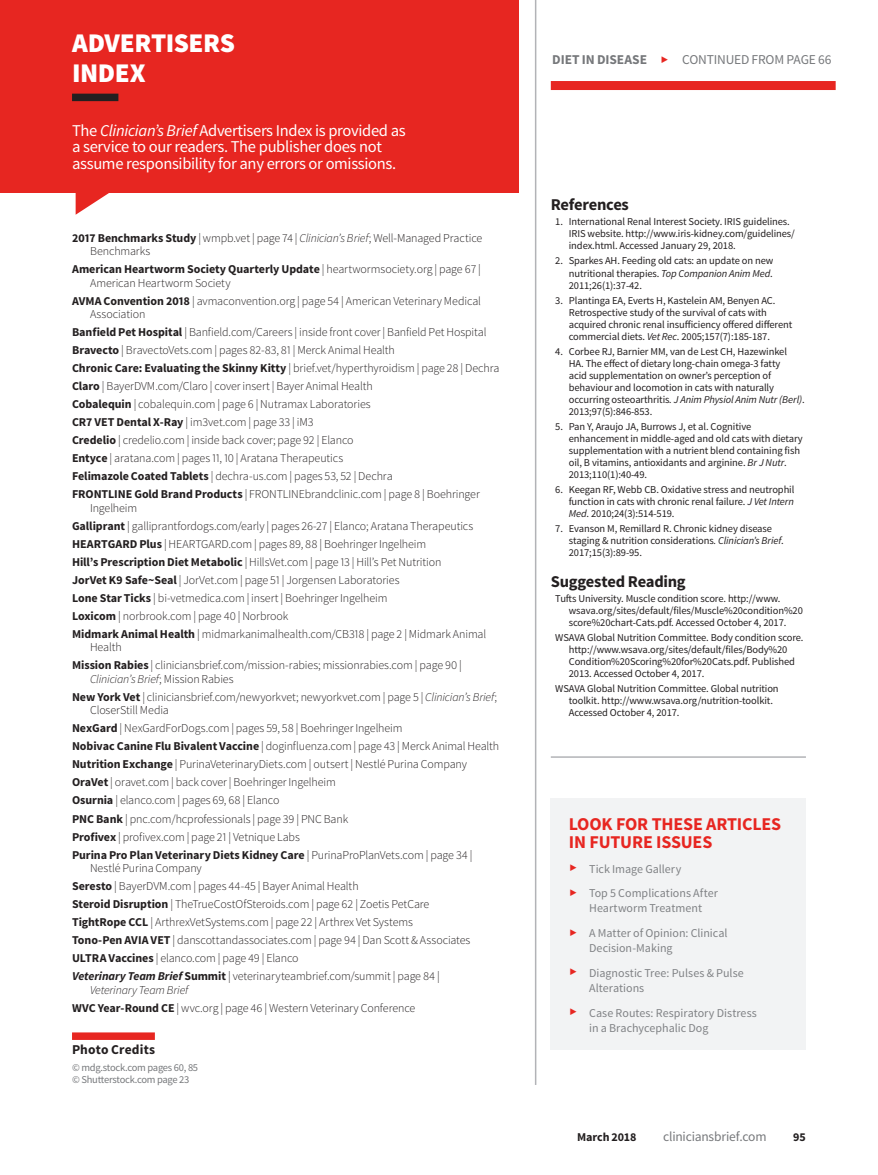
<style>
.page{position:relative;width:878px;height:1175px;background:#fff}
.page>*{position:absolute;margin:0;border:0;box-sizing:border-box;transform-origin:0 0}
.t1{font:900 27px/30px "Source Sans Pro";letter-spacing:-.015em;color:#fff}
.t2{font:700 18px/18px "Source Sans Pro";letter-spacing:-.01em;color:#e72621}
.t3{font:16.5px/16.5px "Source Sans Pro";letter-spacing:-.02em;color:#fff}
.t4{font:700 16.5px "Source Sans Pro";letter-spacing:-.02em;color:#231f20}
.t5{font:13.5px "Source Sans Pro";letter-spacing:-.015em;color:#76787b}
.t6{font:700 13.5px "Source Sans Pro";letter-spacing:-.005em;color:#76787b}
.t7{font:700 13.5px "Source Sans Pro";letter-spacing:.01em;color:#231f20}
.t8{font:300 12px/18px "Source Sans Pro";letter-spacing:-.01em;color:#231f20}
.t9{font:12px/24.8px "Source Sans Pro";color:#808285}
.t10{font:700 12px "Source Sans Pro";letter-spacing:-.01em;color:#231f20}
.t11{font:10.5px/12px "Source Sans Pro";letter-spacing:-.01em;color:#231f20}
.t12{font:10.5px/12px "Source Sans Pro";letter-spacing:-.025em;color:#76787b}
.s1{font-style:italic}
.s2{font-weight:700}
.s3{font-weight:700;font-style:italic}
</style>
<div class="page">
<div style="left:0;top:0;width:518px;height:192px;background:#e72621"></div>
<svg style="left:76px;top:192px;width:77px;height:23px"></svg>
<div style="left:72px;top:94px;width:46px;height:7px;background:#231f20"></div>
<div style="left:72px;top:1032px;width:83px;height:8px;background:#e72621"></div>
<hr style="left:535px;top:0;width:1px;height:1084px;background:#b2b3b7">
<div style="left:550px;top:81px;width:285px;height:9px;background:#e72621"></div>
<div style="left:550px;top:798px;width:256px;height:251px;background:#f2f3f4"></div>
<hr style="left:550px;top:756px;width:256px;height:2px;background:#b2b3b7">
<h1 class="t1" style="left:72px;top:29px;width:164px">ADVERTISERS<br>INDEX</h1>
<h3 class="t3" style="left:72px;top:122px;width:335px">The <span class="s1">Clinician’s Brief</span> Advertisers Index is provided as a service to our readers. The publisher does not assume responsibility for any errors or omissions.</h3>
<p class="t8" style="left:90px;top:231px;width:394px;line-height:13.5px;text-indent:-18px"><span class="s2">2017 Benchmarks Study</span> | wmpb.vet | page 74 | <span class="s1">Clinician’s Brief</span>; Well-Managed Practice<br>Benchmarks</p>
<p class="t8" style="left:90px;top:262px;width:392px;line-height:13.5px;text-indent:-18px"><span class="s2">American Heartworm Society Quarterly Update</span> | heartwormsociety.org | page 67 |<br>American Heartworm Society</p>
<p class="t8" style="left:90px;top:294px;width:392px;line-height:13.5px;text-indent:-18px"><span class="s2">AVMA Convention 2018</span> | avmaconvention.org | page 54 | American Veterinary Medical<br>Association</p>
<p class="t8" style="left:72px;top:323px;width:429px"><span class="s2">Banfield Pet Hospital</span> | Banfield.com/Careers | inside front cover | Banfield Pet Hospital <span class="s2">Bravecto</span> | BravectoVets.com | pages 82-83, 81 | Merck Animal Health<br><span class="s2">Chronic Care: Evaluating the Skinny Kitty</span> | brief.vet/hyperthyroidism | page 28 | Dechra <span class="s2">Claro</span> | BayerDVM.com/Claro | cover insert | Bayer Animal Health<br><span class="s2">Cobalequin</span> | cobalequin.com | page 6 | Nutramax Laboratories<br><span class="s2">CR7 VET Dental X-Ray</span> | im3vet.com | page 33 | iM3<br><span class="s2">Credelio</span> | credelio.com | inside back cover; page 92 | Elanco<br><span class="s2">Entyce</span> | aratana.com | pages 11, 10 | Aratana Therapeutics<br><span class="s2">Felimazole Coated Tablets</span> | dechra-us.com | pages 53, 52 | Dechra<br><span class="s2">FRONTLINE Gold Brand Products</span> | FRONTLINEbrandclinic.com | page 8 | Boehringer</p>
<p class="t8" style="left:72px;top:499px;width:415px;text-indent:18px">Ingelheim<br><span class="s2">Galliprant</span> | galliprantfordogs.com/early | pages 26-27 | Elanco; Aratana Therapeutics <span class="s2">HEARTGARD Plus</span> | HEARTGARD.com | pages 89, 88 | Boehringer Ingelheim<br><span class="s2">Hill’s Prescription Diet Metabolic</span> | HillsVet.com | page 13 | Hill’s Pet Nutrition<br><span class="s2">JorVet K9 Safe~Seal</span> | JorVet.com | page 51 | Jorgensen Laboratories<br><span class="s2">Lone Star Ticks</span> | bi-vetmedica.com | insert | Boehringer Ingelheim<br><span class="s2">Loxicom</span> | norbrook.com | page 40 | Norbrook<br><span class="s2">Midmark Animal Health</span> | midmarkanimalhealth.com/CB318 | page 2 | Midmark Animal</p>
<p class="t8" style="left:72px;top:638px;width:391px;text-indent:18px">Health<br><span class="s2">Mission Rabies</span> | cliniciansbrief.com/mission-rabies; missionrabies.com | page 90 |</p>
<p class="t8" style="left:72px;top:670px;width:426px;text-indent:18px"><span class="s1">Clinician’s Brief</span>; Mission Rabies<br><span class="s2">New York Vet</span> | cliniciansbrief.com/newyorkvet; newyorkvet.com | page 5 | <span class="s1">Clinician’s Brief</span>;</p>
<p class="t8" style="left:72px;top:701px;width:429px;text-indent:18px">CloserStill Media<br><span class="s2">NexGard</span> | NexGardForDogs.com | pages 59, 58 | Boehringer Ingelheim<br><span class="s2">Nobivac Canine Flu Bivalent Vaccine</span> | doginfluenza.com | page 43 | Merck Animal Health <span class="s2">Nutrition Exchange</span> | PurinaVeterinaryDiets.com | outsert | Nestlé Purina Company <span class="s2">OraVet</span> | oravet.com | back cover | Boehringer Ingelheim<br><span class="s2">Osurnia</span> | elanco.com | pages 69, 68 | Elanco<br><span class="s2">PNC Bank</span> | pnc.com/hcprofessionals | page 39 | PNC Bank<br><span class="s2">Profivex</span> | profivex.com | page 21 | Vetnique Labs<br><span class="s2">Purina Pro Plan Veterinary Diets Kidney Care</span> | PurinaProPlanVets.com | page 34 |</p>
<p class="t8" style="left:72px;top:859px;width:400px;text-indent:18px">Nestlé Purina Company<br><span class="s2">Seresto</span> | BayerDVM.com | pages 44-45 | Bayer Animal Health<br><span class="s2">Steroid Disruption</span> | TheTrueCostOfSteroids.com | page 62 | Zoetis PetCare <span class="s2">TightRope CCL</span> | ArthrexVetSystems.com | page 22 | Arthrex Vet Systems<br><span class="s2">Tono-Pen AVIA VET</span> | danscottandassociates.com | page 94 | Dan Scott &amp; Associates <span class="s2">ULTRA Vaccines</span> | elanco.com | page 49 | Elanco<br><span class="s3">Veterinary Team Brief</span> <span class="s2">Summit</span> | veterinaryteambrief.com/summit | page 84 |</p>
<p class="t8" style="left:72px;top:980px;width:345px;text-indent:18px"><span class="s1">Veterinary Team Brief<br></span><span class="s2">WVC Year-Round CE</span> | wvc.org | page 46 | Western Veterinary Conference</p>
<p class="t7" style="left:72px;top:1041px;width:85px">Photo Credits</p>
<p class="t12" style="left:72px;top:1061px;width:128px">© mdg.stock.com pages 60, 85 © Shutterstock.com page 23</p>
<p class="t6" style="left:552px;top:51px;width:96px">DIET IN DISEASE</p>
<p class="t5" style="left:682px;top:51px;width:151px">CONTINUED FROM PAGE 66</p>
<h3 class="t4" style="left:550px;top:194px;width:80px">References</h3>
<p class="t11" style="left:569px;top:216px;width:228px;text-indent:-14px">1. International Renal Interest Society. IRIS guidelines.<br>IRIS website. http://www.iris-kidney.com/guidelines/ index.html. Accessed January 29, 2018.</p>
<p class="t11" style="left:569px;top:255px;width:206px;text-align:justify;text-indent:-14px">2. Sparkes AH. Feeding old cats: an update on new nutritional therapies. <span class="s1">Top Companion Anim Med</span>.<br>2011;26(1):37-42.</p>
<p class="t11" style="left:569px;top:294px;width:225px;text-indent:-14px">3. Plantinga EA, Everts H, Kastelein AM, Benyen AC.<br>Retrospective study of the survival of cats with acquired chronic renal insufficiency offered different commercial diets. <span class="s1">Vet Rec</span>. 2005;157(7):185-187.</p>
<p class="t11" style="left:569px;top:345px;width:237px;text-indent:-14px">4. Corbee RJ, Barnier MM, van de Lest CH, Hazewinkel<br>HA. The effect of dietary long-chain omega-3 fatty<br>acid supplementation on owner’s perception of behaviour and locomotion in cats with naturally occurring osteoarthritis<span class="s1">. J Anim Physiol Anim Nutr (Berl)</span>.<br>2013;97(5):846-853.</p>
<p class="t11" style="left:569px;top:420px;width:235px;text-indent:-14px">5. Pan Y, Araujo JA, Burrows J, et al. Cognitive enhancement in middle-aged and old cats with dietary supplementation with a nutrient blend containing fish oil, B vitamins, antioxidants and arginine. <span class="s1">Br J Nutr</span>.<br>2013;110(1):40-49.</p>
<p class="t11" style="left:569px;top:483px;width:227px;text-align:justify;text-indent:-14px">6. Keegan RF, Webb CB. Oxidative stress and neutrophil function in cats with chronic renal failure. <span class="s1">J Vet Intern Med</span>. 2010;24(3):514-519.</p>
<p class="t11" style="left:569px;top:522px;width:216px;text-indent:-14px">7. Evanson M, Remillard R. Chronic kidney disease staging &amp; nutrition considerations<span class="s1">. Clinician’s Brief</span>.<br>2017;15(3):89-95.</p>
<h3 class="t4" style="left:550px;top:571px;width:136px">Suggested Reading</h3>
<p class="t11" style="left:569px;top:593px;width:235px;text-indent:-14px">Tufts University. Muscle condition score. http://www. wsava.org/sites/default/files/Muscle%20condition%20 score%20chart-Cats.pdf. Accessed October 4, 2017.</p>
<p class="t11" style="left:569px;top:632px;width:236px;text-indent:-14px">WSAVA Global Nutrition Committee. Body condition score. http://www.wsava.org/sites/default/files/Body%20<br>Condition%20Scoring%20for%20Cats.pdf. Published 2013. Accessed October 4, 2017.</p>
<p class="t11" style="left:569px;top:683px;width:211px;text-indent:-14px">WSAVA Global Nutrition Committee. Global nutrition toolkit. http://www.wsava.org/nutrition-toolkit.<br>Accessed October 4, 2017.</p>
<h2 class="t2" style="left:568px;top:815px;width:214px">LOOK FOR THESE ARTICLES<br>IN FUTURE ISSUES</h2>
<p class="t9" style="left:589px;top:856px;width:130px">Tick Image Gallery<br>Top 5 Complications After</p>
<p class="t9" style="left:589px;top:896px;width:140px">Heartworm Treatment<br>A Matter of Opinion: Clinical</p>
<p class="t9" style="left:589px;top:936px;width:156px">Decision-Making<br>Diagnostic Tree: Pulses &amp; Pulse</p>
<p class="t9" style="left:589px;top:975px;width:169px">Alterations<br>Case Routes: Respiratory Distress</p>
<p class="t9" style="left:589px;top:1015px;width:121px">in a Brachycephalic Dog</p>
<p class="t10" style="left:577px;top:1128px;width:61px">March 2018</p>
<p class="t5" style="left:663px;top:1127px;width:105px">cliniciansbrief.com</p>
<p class="t10" style="left:793px;top:1128px;width:14px">95</p>
</div>
